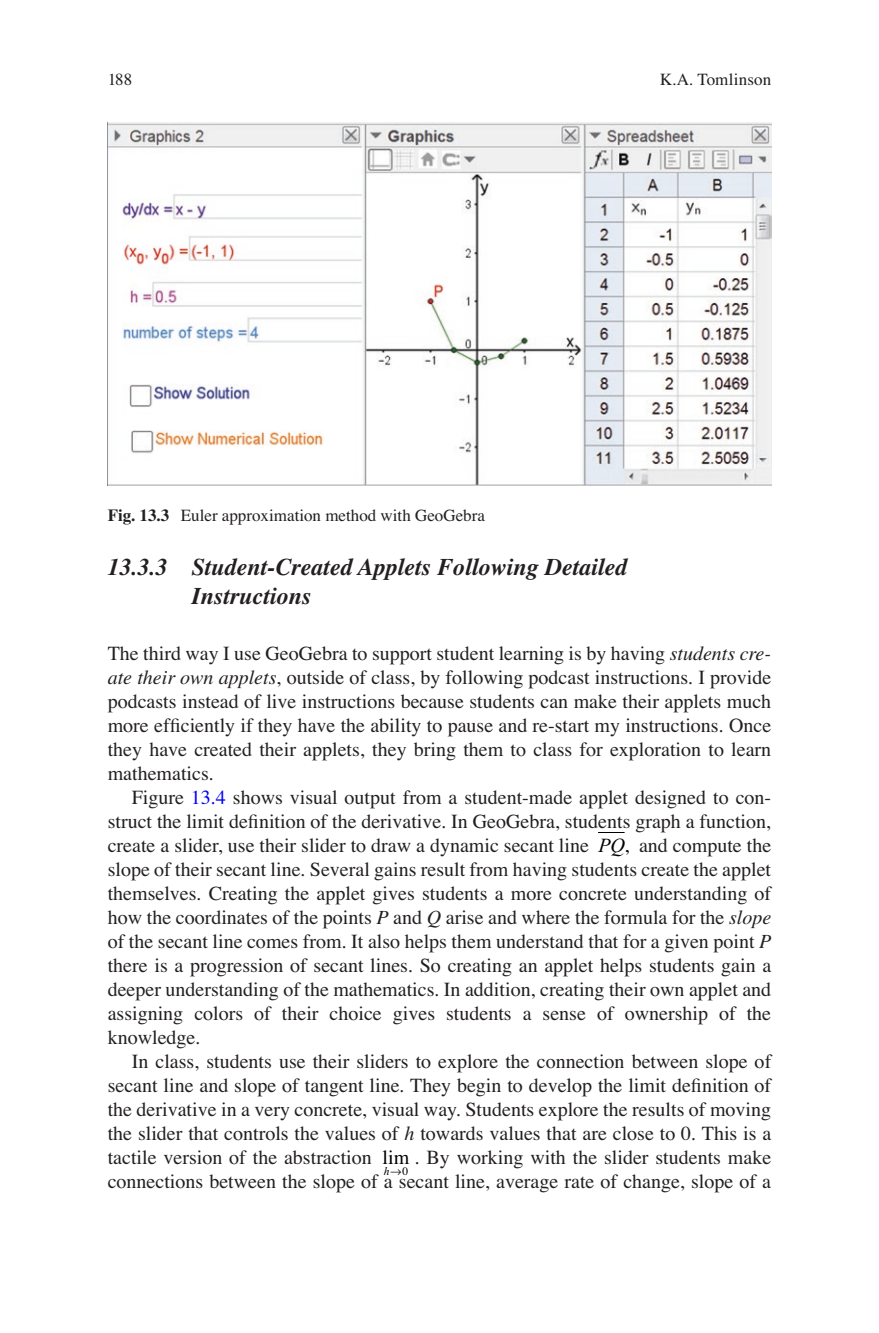
<style>
.page{position:relative;width:879px;height:1333px;background:#fff}
.page>*{position:absolute;margin:0;border:0;box-sizing:border-box;transform-origin:0 0}
.t1{font:italic 700 24px/28px "Dxbtmn Vqmgyx Times";color:#231f20}
.t2{font:20px/24px "Gwtgfy Drwfmn Times";color:#231f20;text-align:justify}
.t3{font:17px "Gwtgfy Drwfmn Times";color:#231f20}
.t4{font:17px "Jbspjh Mntwcf Times";letter-spacing:.005em;color:#231f20}
.t5{font:italic 11.6px "Scctyn Tjfwgn Times New Roman";color:#000}
.s1{font-family:"Ftwsbk Chblbf Times";font-weight:700}
.s2{font-family:"Gjsrbk Hkjcww Times";font-style:italic}
.s3{color:#0000fa}
.s4{font-family:"Hkbfsd Rkhsqc Times New Roman";font-style:italic;color:#000}
.s5{font-family:"Fwlhfx Hckxwk Times";color:#000}
.s6{font-family:"Dgptdv Dglnqx Times";color:#000}
.s7{font-family:"Dgptdv Dglnqx Times";font-style:normal}
</style>
<div class="page">
<svg style="left:598px;top:832px;width:26px;height:1px"></svg>
<img style="left:108px;top:122px;width:663px;height:363px">
<p class="t3" style="left:108px;top:72px;width:26px">188</p>
<p class="t4" style="left:660px;top:72px;width:113px">K.A. Tomlinson</p>
<p class="t3" style="left:108px;top:508px;width:379px"><span class="s1">Fig. 13.3</span> Euler approximation method with GeoGebra</p>
<p class="t1" style="left:192px;top:553px;width:437px;text-indent:-84px">13.3.3 Student-Created Applets Following Detailed<br>Instructions</p>
<p class="t2" style="left:108px;top:642px;width:665px">The third way I use GeoGebra to support student learning is by having <span class="s2">students cre&shy;ate their own applets</span>, outside of class, by following podcast instructions. I provide podcasts instead of live instructions because students can make their applets much more efficiently if they have the ability to pause and re-start my instructions. Once they have created their applets, they bring them to class for exploration to learn mathematics.</p>
<p class="t2" style="left:108px;top:786px;width:665px;text-indent:24px">Figure <span class="s3">13.4</span> shows visual output from a student-made applet designed to con&shy;struct the limit definition of the derivative. In GeoGebra, students graph a function, create a slider, use their slider to draw a dynamic secant line <span class="s4">PQ</span><span class="s5">,</span> and compute the slope of their secant line. Several gains result from having students create the applet themselves. Creating the applet gives students a more concrete understanding of how the coordinates of the points <span class="s2">P</span> and <span class="s2">Q</span> arise and where the formula for the <span class="s2">slope </span>of the secant line comes from. It also helps them understand that for a given point <span class="s2">P </span>there is a progression of secant lines. So creating an applet helps students gain a deeper understanding of the mathematics. In addition, creating their own applet and assigning colors of their choice gives students a sense of ownership of the knowledge.</p>
<p class="t2" style="left:108px;top:1050px;width:665px;text-indent:24px">In class, students use their sliders to explore the connection between slope of secant line and slope of tangent line. They begin to develop the limit definition of the derivative in a very concrete, visual way. Students explore the results of moving the slider that controls the values of <span class="s2">h</span> towards values that are close to 0. This is a tactile version of the abstraction <span class="s6">lim</span> . By working with the slider students make</p>
<p class="t5" style="left:384px;top:1165px;width:26px">h→<span class="s7">0</span></p>
<p class="t2" style="left:108px;top:1170px;width:665px">connections between the slope of a secant line, average rate of change, slope of a</p>
</div>
